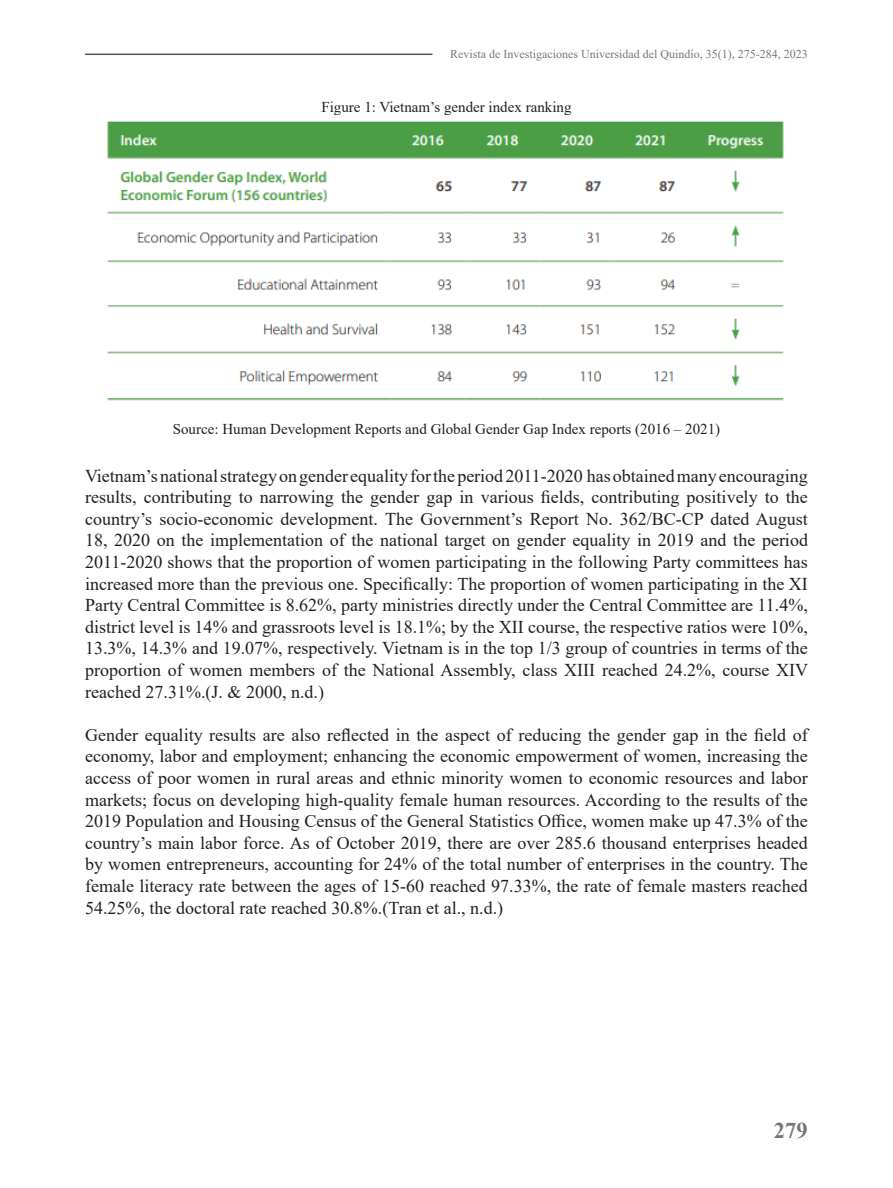
<style>
.page{position:relative;width:893px;height:1188px;background:#fff}
.page>*{position:absolute;margin:0;border:0;box-sizing:border-box;transform-origin:0 0}
.t1{font:700 22.5px "Times New Roman";color:#74787a}
.Parrafo{font:18px/21.6px "Times New Roman";color:#231f20;text-align:justify}
.Referencia_imágen{font:15px "Times New Roman";color:#231f20}
.esquinas{font:12px "Times New Roman";color:#74787a}
</style>
<div class="page">
<hr style="left:85px;top:54px;width:723px;height:1px;background:#57585a">
<img style="left:107px;top:121px;width:677px;height:280px">
<svg style="left:432px;top:53px;width:376px;height:2px"></svg>
<p class="esquinas" style="left:450px;top:46px;width:359px">Revista de Investigaciones Universidad del Quindío, 35(1), 275-284, 2023</p>
<p class="Referencia_imágen" style="left:321px;top:97px;width:252px">Figure 1: Vietnam’s gender index ranking</p>
<p class="Referencia_imágen" style="left:173px;top:418px;width:549px">Source: Human Development Reports and Global Gender Gap Index reports (2016 – 2021)</p>
<p class="Parrafo" style="left:85px;top:464px;width:725px">Vietnam’s national strategy on gender equality for the period 2011-2020 has obtained many encouraging results, contributing to narrowing the gender gap in various fields, contributing positively to the country’s socio-economic development. The Government’s Report No. 362/BC-CP dated August 18, 2020 on the implementation of the national target on gender equality in 2019 and the period 2011-2020 shows that the proportion of women participating in the following Party committees has increased more than the previous one. Specifically: The proportion of women participating in the XI Party Central Committee is 8.62%, party ministries directly under the Central Committee are 11.4%, district level is 14% and grassroots level is 18.1%; by the XII course, the respective ratios were 10%, 13.3%, 14.3% and 19.07%, respectively. Vietnam is in the top 1/3 group of countries in terms of the proportion of women members of the National Assembly, class XIII reached 24.2%, course XIV reached 27.31%.(J. &amp; 2000, n.d.)</p>
<p class="Parrafo" style="left:85px;top:723px;width:724px">Gender equality results are also reflected in the aspect of reducing the gender gap in the field of economy, labor and employment; enhancing the economic empowerment of women, increasing the access of poor women in rural areas and ethnic minority women to economic resources and labor markets; focus on developing high-quality female human resources. According to the results of the 2019 Population and Housing Census of the General Statistics Office, women make up 47.3% of the country’s main labor force. As of October 2019, there are over 285.6 thousand enterprises headed by women entrepreneurs, accounting for 24% of the total number of enterprises in the country. The female literacy rate between the ages of 15-60 reached 97.33%, the rate of female masters reached 54.25%, the doctoral rate reached 30.8%.(Tran et al., n.d.)</p>
<p class="t1" style="left:774px;top:1114px;width:35px">279</p>
</div>
